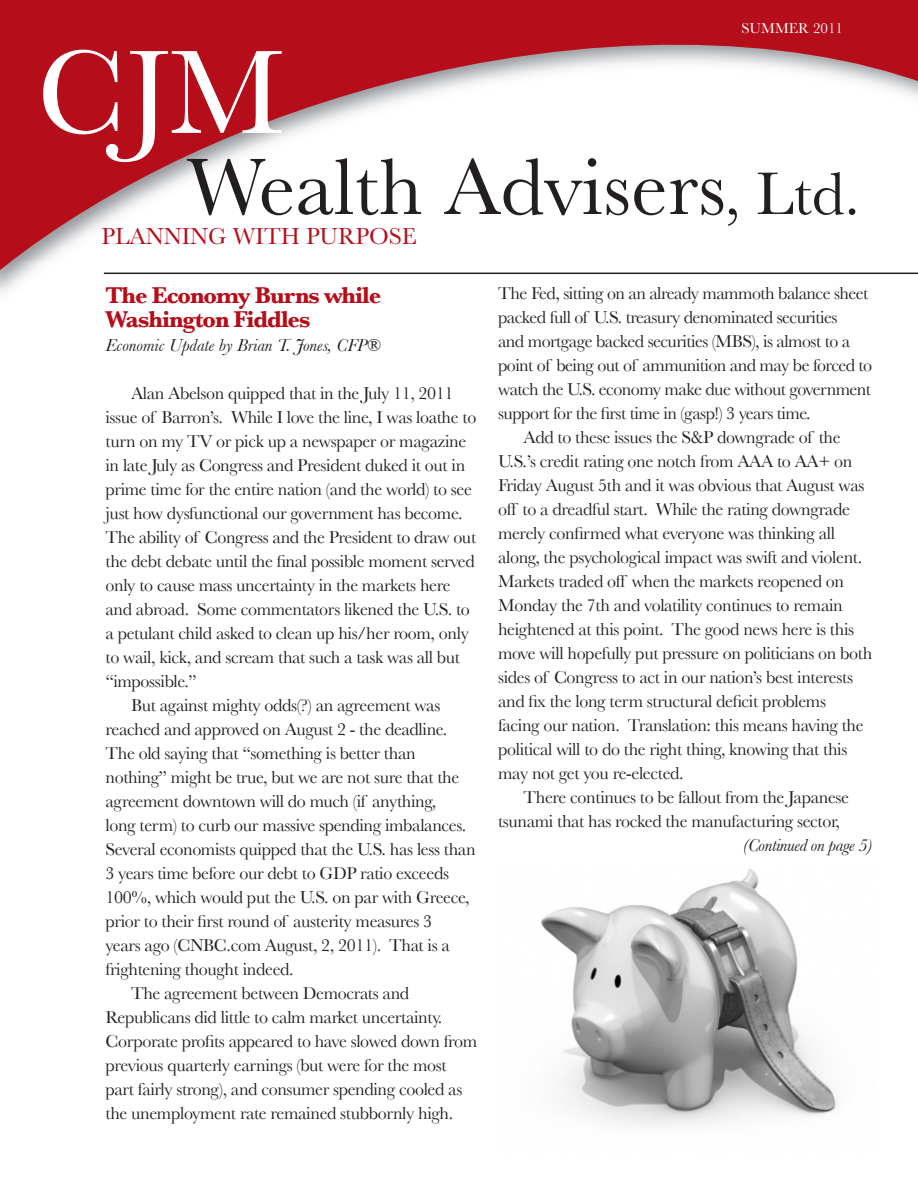
<style>
.page{position:relative;width:918px;height:1188px;background:#fff}
.page>*{position:absolute;margin:0;border:0;box-sizing:border-box;transform-origin:0 0}
.t1{font:123.6px "Baskerville";color:#fff}
.t2{font:83.1px "Baskerville";color:#231f20}
.tabbed_body_copy{font:700 24px/24px "Baskerville";letter-spacing:-.04em;color:#b50e1a}
.t3{font:24px "Baskerville";color:#b50e1a}
.t4{font:18px/24px "Baskerville";letter-spacing:-.02em;color:#231f20}
.t5{font:italic 18px "Baskerville";color:#231f20}
.t6{font:italic 18px "Baskerville";letter-spacing:-.02em;color:#231f20}
.t7{font:15px "Baskerville";color:#fff}
.s1{font-size:62.4px}
</style>
<div class="page">
<svg style="left:0;top:0;width:918px;height:282px"></svg>
<hr style="left:104px;top:273px;width:814px;height:1px;background:#231f20">
<img style="left:541px;top:869px;width:297px;height:258px">
<p class="t7" style="left:741px;top:20px;width:103px">SUMMER 2011</p>
<p class="t1" style="left:37px;top:20px;width:249px">CJM</p>
<p class="t2" style="left:187px;top:138px;width:674px">Wealth Advisers<span class="s1">, Ltd.</span></p>
<p class="t3" style="left:102px;top:222px;width:317px">PLANNING WITH PURPOSE</p>
<p class="tabbed_body_copy" style="left:106px;top:283px;width:277px">The Economy Burns while<br>Washington Fiddles</p>
<p class="t5" style="left:106px;top:334px;width:277px">Economic Update by Brian T. Jones, CFP®</p>
<p class="t4" style="left:106px;top:381px;width:372px;text-indent:26px">Alan Abelson quipped that in the July 11, 2011 issue of Barron’s. While I love the line, I was loathe to turn on my TV or pick up a newspaper or magazine in late July as Congress and President duked it out in prime time for the entire nation (and the world) to see just how dysfunctional our government has become.<br>The ability of Congress and the President to draw out the debt debate until the final possible moment served only to cause mass uncertainty in the markets here and abroad. Some commentators likened the U.S. to a petulant child asked to clean up his/her room, only to wail, kick, and scream that such a task was all but “impossible.”</p>
<p class="t4" style="left:106px;top:693px;width:372px;text-indent:26px">But against mighty odds(?) an agreement was reached and approved on August 2 - the deadline.<br>The old saying that “something is better than nothing” might be true, but we are not sure that the agreement downtown will do much (if anything,<br>long term) to curb our massive spending imbalances.<br>Several economists quipped that the U.S. has less than 3 years time before our debt to GDP ratio exceeds 100%, which would put the U.S. on par with Greece, prior to their first round of austerity measures 3<br>years ago (CNBC.com August, 2, 2011). That is a frightening thought indeed.</p>
<p class="t4" style="left:106px;top:981px;width:373px;text-indent:26px">The agreement between Democrats and Republicans did little to calm market uncertainty.<br>Corporate profits appeared to have slowed down from previous quarterly earnings (but were for the most part fairly strong), and consumer spending cooled as the unemployment rate remained stubbornly high.</p>
<p class="t4" style="left:498px;top:281px;width:376px">The Fed, sitting on an already mammoth balance sheet packed full of U.S. treasury denominated securities<br>and mortgage backed securities (MBS), is almost to a point of being out of ammunition and may be forced to watch the U.S. economy make due without government support for the first time in (gasp!) 3 years time.</p>
<p class="t4" style="left:498px;top:425px;width:376px;text-indent:26px">Add to these issues the S&amp;P downgrade of the U.S.’s credit rating one notch from AAA to AA+ on Friday August 5th and it was obvious that August was off to a dreadful start. While the rating downgrade merely confirmed what everyone was thinking all along, the psychological impact was swift and violent.<br>Markets traded off when the markets reopened on Monday the 7th and volatility continues to remain heightened at this point. The good news here is this move will hopefully put pressure on politicians on both sides of Congress to act in our nation’s best interests and fix the long term structural deficit problems<br>facing our nation. Translation: this means having the political will to do the right thing, knowing that this may not get you re-elected.</p>
<p class="t4" style="left:498px;top:785px;width:352px;text-indent:26px">There continues to be fallout from the Japanese tsunami that has rocked the manufacturing sector,</p>
<p class="t6" style="left:743px;top:834px;width:131px">(Continued on page 5)</p>
</div>
